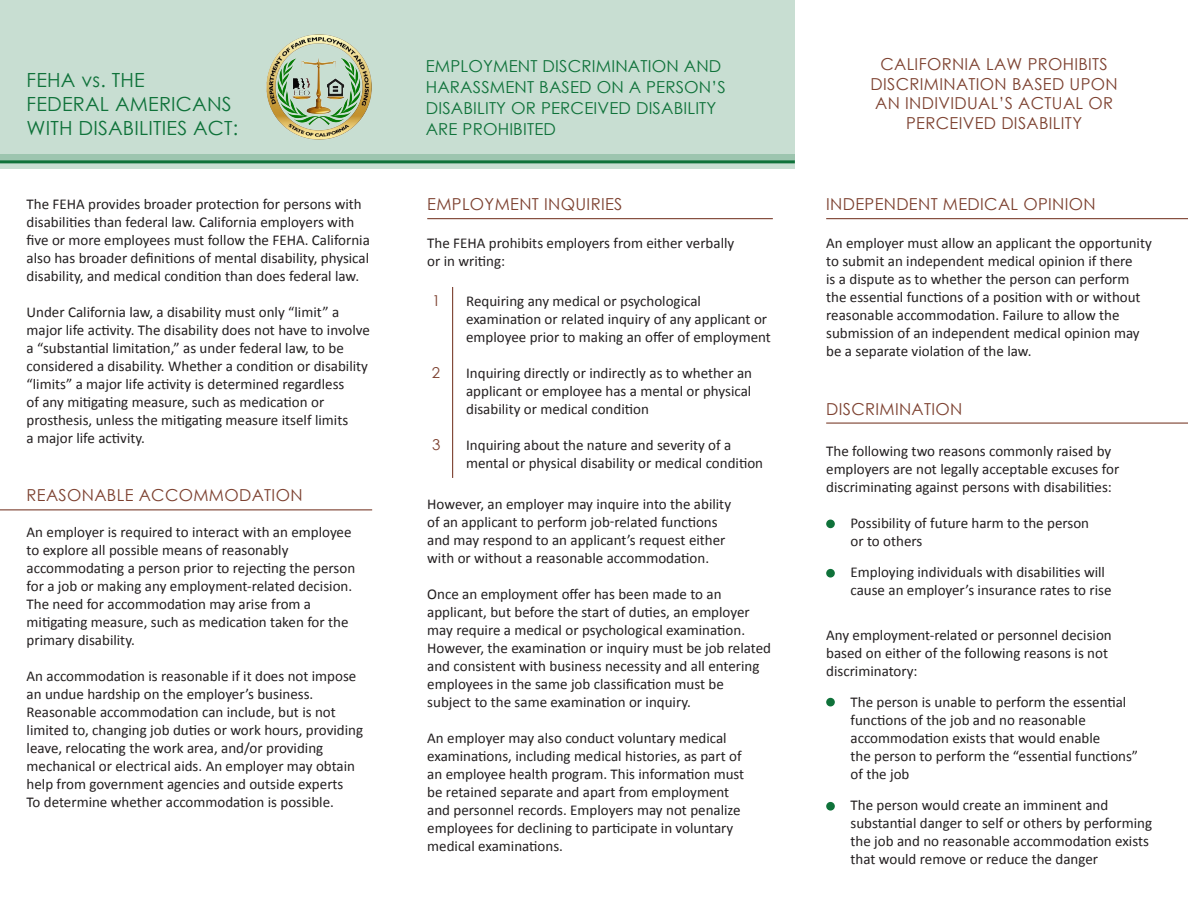
<style>
.page{position:relative;width:1188px;height:918px;background:#fff}
.page>*{position:absolute;margin:0;border:0;box-sizing:border-box;transform-origin:0 0}
.t1{font:19.5px "Century Gothic";letter-spacing:.01em;color:#0f723a}
.t2{font:16.5px/19.8px "Century Gothic";letter-spacing:.02em;color:#7d4130;text-align:center}
.t3{font:16.5px/21px "Century Gothic";letter-spacing:.01em;color:#0f723a}
.t4{font:15px/18px "Calibri";color:#231f20}
.t5{font:15px "Century Gothic";color:#7d4130}
</style>
<div class="page">
<svg style="left:0;top:163px;width:795px;height:6px;background:#bcd7c8"></svg>
<div style="left:0;top:0;width:795px;height:161px;background:#c8ded2"></div>
<hr style="left:0;top:160px;width:795px;height:3px;background:#0f723a">
<hr style="left:427px;top:218px;width:346px;height:1px;background:#7d4130">
<hr style="left:0;top:509px;width:372px;height:1px;background:#7d4130">
<hr style="left:826px;top:218px;width:362px;height:1px;background:#7d4130">
<hr style="left:826px;top:423px;width:362px;height:1px;background:#7d4130">
<hr style="left:452px;top:287px;width:1px;height:191px;background:#7d4130">
<div style="left:826px;top:698px;width:9px;height:8px;background:#0f723a;border-radius:50%"></div>
<div style="left:826px;top:802px;width:9px;height:9px;background:#0f723a;border-radius:50%"></div>
<img style="left:267px;top:34px;width:105px;height:105px">
<div style="left:826px;top:520px;width:9px;height:8px;background:#0f723a;border-radius:50%"></div>
<div style="left:826px;top:569px;width:9px;height:9px;background:#0f723a;border-radius:50%"></div>
<p class="t1" style="left:27px;top:66px;width:120px">FEHA vs. THE</p>
<p class="t1" style="left:27px;top:90px;width:207px">FEDERAL AMERICANS</p>
<p class="t1" style="left:27px;top:114px;width:213px">WITH DISABILITIES ACT:</p>
<p class="t4" style="left:27px;top:195px;width:345px">The FEHA provides broader protection for persons with disabilities than federal law. California employers with five or more employees must follow the FEHA. California also has broader definitions of mental disability, physical disability, and medical condition than does federal law.</p>
<p class="t4" style="left:27px;top:303px;width:345px">Under California law, a disability must only “limit” a major life activity. The disability does not have to involve a “substantial limitation,” as under federal law, to be considered a disability. Whether a condition or disability “limits” a major life activity is determined regardless<br>of any mitigating measure, such as medication or prosthesis, unless the mitigating measure itself limits</p>
<p class="t4" style="left:27px;top:429px;width:120px">a major life activity.</p>
<p class="t2" style="left:27px;top:485px;width:277px">REASONABLE ACCOMMODATION</p>
<p class="t4" style="left:27px;top:523px;width:330px">An employer is required to interact with an employee to explore all possible means of reasonably accommodating a person prior to rejecting the person for a job or making any employment-related decision.<br>The need for accommodation may arise from a mitigating measure, such as medication taken for the primary disability.</p>
<p class="t4" style="left:27px;top:667px;width:338px">An accommodation is reasonable if it does not impose an undue hardship on the employer’s business.<br>Reasonable accommodation can include, but is not limited to, changing job duties or work hours, providing leave, relocating the work area, and/or providing mechanical or electrical aids. An employer may obtain help from government agencies and outside experts</p>
<p class="t4" style="left:27px;top:793px;width:309px">To determine whether accommodation is possible.</p>
<p class="t3" style="left:426px;top:55px;width:302px">EMPLOYMENT DISCRIMINATION AND<br>HARASSMENT BASED ON A PERSON’S<br>DISABILITY OR PERCEIVED DISABILITY</p>
<p class="t3" style="left:426px;top:118px;width:132px">ARE PROHIBITED</p>
<p class="t2" style="left:427px;top:194px;width:197px">EMPLOYMENT INQUIRIES</p>
<p class="t4" style="left:427px;top:234px;width:309px">The FEHA prohibits employers from either verbally</p>
<p class="t4" style="left:427px;top:252px;width:79px">or in writing:</p>
<p class="t5" style="left:432px;top:290px;width:10px">1</p>
<p class="t4" style="left:466px;top:292px;width:306px">Requiring any medical or psychological examination or related inquiry of any applicant or employee prior to making an offer of employment</p>
<p class="t4" style="left:466px;top:364px;width:288px;text-align:justify">Inquiring directly or indirectly as to whether an applicant or employee has a mental or physical disability or medical condition</p>
<p class="t4" style="left:466px;top:436px;width:299px">Inquiring about the nature and severity of a mental or physical disability or medical condition</p>
<p class="t4" style="left:427px;top:495px;width:305px">However, an employer may inquire into the ability</p>
<p class="t4" style="left:427px;top:513px;width:292px">of an applicant to perform job-related functions</p>
<p class="t4" style="left:427px;top:531px;width:300px">and may respond to an applicant’s request either</p>
<p class="t4" style="left:427px;top:549px;width:283px">with or without a reasonable accommodation.</p>
<p class="t4" style="left:427px;top:585px;width:345px">Once an employment offer has been made to an applicant, but before the start of duties, an employer may require a medical or psychological examination.<br>However, the examination or inquiry must be job related and consistent with business necessity and all entering employees in the same job classification must be</p>
<p class="t4" style="left:427px;top:693px;width:265px">subject to the same examination or inquiry.</p>
<p class="t4" style="left:427px;top:729px;width:319px">An employer may also conduct voluntary medical examinations, including medical histories, as part of an employee health program. This information must be retained separate and apart from employment and personnel records. Employers may not penalize employees for declining to participate in voluntary medical examinations.</p>
<p class="t5" style="left:432px;top:362px;width:10px">2</p>
<p class="t5" style="left:432px;top:435px;width:10px">3</p>
<p class="t2" style="left:871px;top:54px;width:249px">CALIFORNIA LAW PROHIBITS<br>DISCRIMINATION BASED UPON</p>
<p class="t2" style="left:875px;top:93px;width:239px">AN INDIVIDUAL’S ACTUAL OR</p>
<p class="t2" style="left:906px;top:113px;width:177px">PERCEIVED DISABILITY</p>
<p class="t2" style="left:826px;top:194px;width:271px">INDEPENDENT MEDICAL OPINION</p>
<p class="t4" style="left:826px;top:234px;width:327px">An employer must allow an applicant the opportunity to submit an independent medical opinion if there<br>is a dispute as to whether the person can perform the essential functions of a position with or without reasonable accommodation. Failure to allow the submission of an independent medical opinion may</p>
<p class="t4" style="left:826px;top:342px;width:207px">be a separate violation of the law.</p>
<p class="t2" style="left:826px;top:399px;width:138px">DISCRIMINATION</p>
<p class="t4" style="left:826px;top:442px;width:295px">The following two reasons commonly raised by employers are not legally acceptable excuses for discriminating against persons with disabilities:</p>
<p class="t4" style="left:850px;top:514px;width:240px">Possibility of future harm to the person</p>
<p class="t4" style="left:850px;top:532px;width:73px">or to others</p>
<p class="t4" style="left:850px;top:563px;width:256px">Employing individuals with disabilities will</p>
<p class="t4" style="left:850px;top:581px;width:263px">cause an employer’s insurance rates to rise</p>
<p class="t4" style="left:826px;top:626px;width:287px">Any employment-related or personnel decision based on either of the following reasons is not discriminatory:</p>
<p class="t4" style="left:850px;top:693px;width:277px">The person is unable to perform the essential functions of the job and no reasonable accommodation exists that would enable</p>
<p class="t4" style="left:850px;top:747px;width:289px">the person to perform the “essential functions”</p>
<p class="t4" style="left:850px;top:765px;width:60px">of the job</p>
<p class="t4" style="left:850px;top:796px;width:303px">The person would create an imminent and substantial danger to self or others by performing the job and no reasonable accommodation exists that would remove or reduce the danger</p>
</div>
